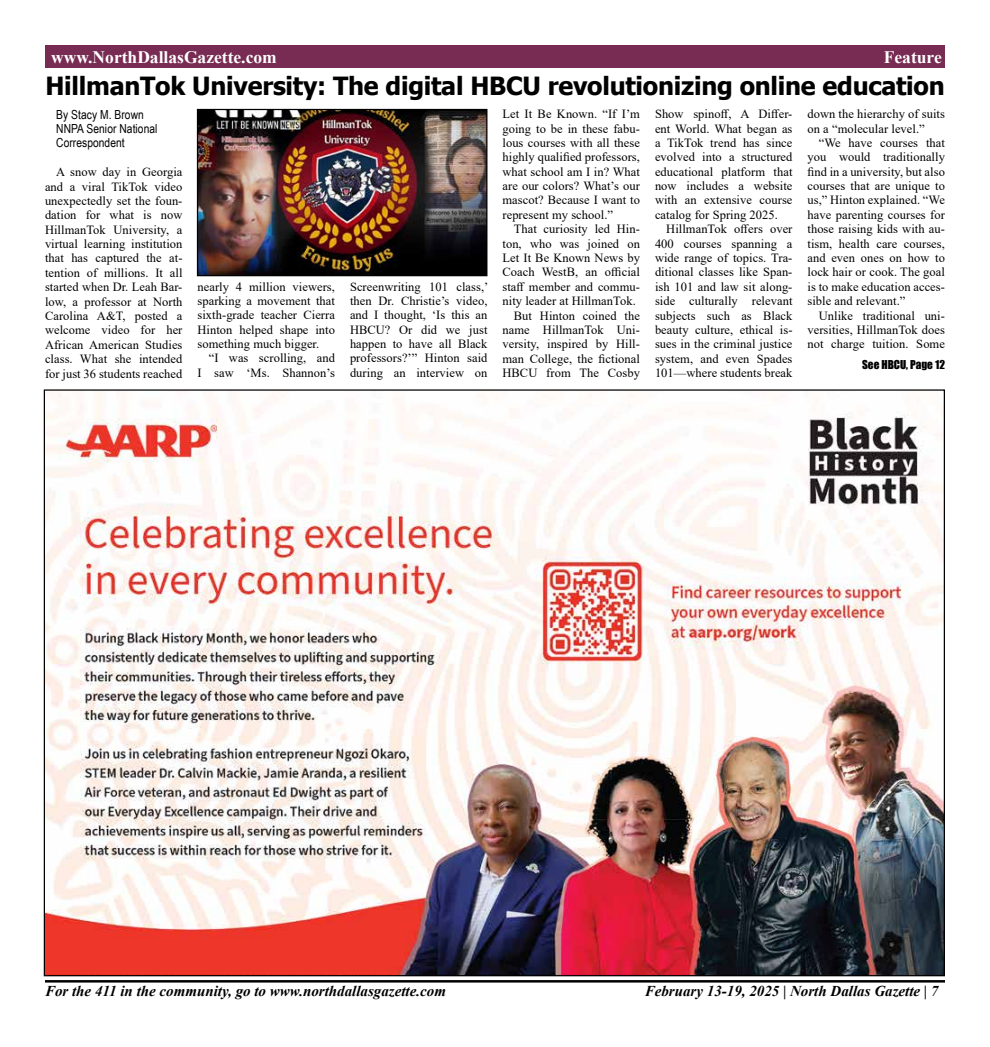
<style>
.page{position:relative;width:990px;height:1047px;background:#fff}
.page>*{position:absolute;margin:0;border:0;box-sizing:border-box;transform-origin:0 0}
.t1{font:700 25px "Tahoma";letter-spacing:-.01em;color:#000}
.t2{font:700 17.5px "Times New Roman";color:#fff}
.t3{font:italic 700 15px "Times New Roman";color:#000}
.t4{font:12.5px/14.4px "Times New Roman";letter-spacing:.005em;color:#000;text-align:justify}
.t5{font:12.5px/14.4px "Arial Narrow";letter-spacing:.005em;color:#000}
.t6{font:11.25px "Impact";color:#000}
</style>
<div class="page">
<hr style="left:45px;top:979px;width:900px;height:3px;background:#000">
<div style="left:45px;top:46px;width:900px;height:22px;background:#792c53"></div>
<img style="left:199px;top:111px;width:286px;height:163px">
<div style="left:197px;top:109px;width:290px;height:167px;border:1px solid #000"></div>
<img style="left:46px;top:391px;width:897px;height:583px">
<h2 class="t2" style="left:51px;top:44px;width:227px">www.NorthDallasGazette.com</h2>
<h2 class="t2" style="left:884px;top:44px;width:59px">Feature</h2>
<h1 class="t1" style="left:45px;top:68px;width:901px">HillmanTok University: The digital HBCU revolutionizing online education</h1>
<p class="t5" style="left:56px;top:106px;width:103px">By Stacy M. Brown<br>NNPA Senior National<br>Correspondent</p>
<p class="t4" style="left:45px;top:164px;width:139px;text-indent:11px">A snow day in Georgia and a viral TikTok video unexpectedly set the foun&shy;dation for what is now HillmanTok University, a virtual learning institution that has captured the at&shy;tention of millions. It all started when Dr. Leah Bar&shy;low, a professor at North Carolina A&amp;T, posted a welcome video for her African American Studies class. What she intended for just 36 students reached</p>
<p class="t4" style="left:198px;top:279px;width:139px">nearly 4 million viewers, sparking a movement that sixth-grade teacher Cierra Hinton helped shape into something much bigger.</p>
<p class="t4" style="left:198px;top:350px;width:139px;text-align:right">“I was scrolling, and<br>I saw ‘Ms. Shannon’s</p>
<p class="t4" style="left:350px;top:279px;width:140px">Screenwriting 101 class,’ then Dr. Christie’s video, and I thought, ‘Is this an HBCU? Or did we just happen to have all Black professors?’” Hinton said during an interview on</p>
<p class="t4" style="left:502px;top:106px;width:139px">Let It Be Known. “If I’m going to be in these fabu&shy;lous courses with all these highly qualified professors, what school am I in? What are our colors? What’s our mascot? Because I want to represent my school.”</p>
<p class="t4" style="left:514px;top:221px;width:128px">That curiosity led Hin-</p>
<p class="t4" style="left:502px;top:236px;width:139px">ton, who was joined on</p>
<p class="t4" style="left:502px;top:250px;width:139px">Let It Be Known News by</p>
<p class="t4" style="left:502px;top:264px;width:139px">Coach WestB, an official</p>
<p class="t4" style="left:502px;top:279px;width:139px">staff member and commu-</p>
<p class="t4" style="left:502px;top:293px;width:135px">nity leader at HillmanTok.</p>
<p class="t4" style="left:514px;top:308px;width:128px">But Hinton coined the</p>
<p class="t4" style="left:502px;top:322px;width:139px">name HillmanTok Uni-</p>
<p class="t4" style="left:502px;top:336px;width:139px">versity, inspired by Hill-</p>
<p class="t4" style="left:502px;top:351px;width:139px">man College, the fictional</p>
<p class="t4" style="left:502px;top:365px;width:139px">HBCU from The Cosby</p>
<p class="t4" style="left:655px;top:106px;width:139px">Show spinoff, A Differ&shy;ent World. What began as a TikTok trend has since evolved into a structured educational platform that now includes a website with an extensive course catalog for Spring 2025.</p>
<p class="t4" style="left:655px;top:221px;width:139px;text-indent:11px">HillmanTok offers over 400 courses spanning a wide range of topics. Tra&shy;ditional classes like Span&shy;ish 101 and law sit along&shy;side culturally relevant subjects such as Black beauty culture, ethical is&shy;sues in the criminal justice system, and even Spades 101—where students break</p>
<p class="t4" style="left:808px;top:106px;width:139px">down the hierarchy of suits on a “molecular level.”</p>
<p class="t4" style="left:808px;top:135px;width:139px;text-indent:11px">“We have courses that you would traditionally find in a university, but also courses that are unique to us,” Hinton explained. “We have parenting courses for those raising kids with au&shy;tism, health care courses, and even ones on how to lock hair or cook. The goal is to make education acces&shy;sible and relevant.”</p>
<p class="t4" style="left:808px;top:308px;width:139px;text-indent:11px">Unlike traditional uni&shy;versities, HillmanTok does not charge tuition. Some</p>
<p class="t6" style="left:862px;top:356px;width:84px">See HBCU, Page 12</p>
<p class="t3" style="left:45px;top:980px;width:403px">For the 411 in the community, go to www.northdallasgazette.com</p>
<p class="t3" style="left:645px;top:980px;width:295px">February 13-19, 2025 | North Dallas Gazette | 7</p>
</div>
